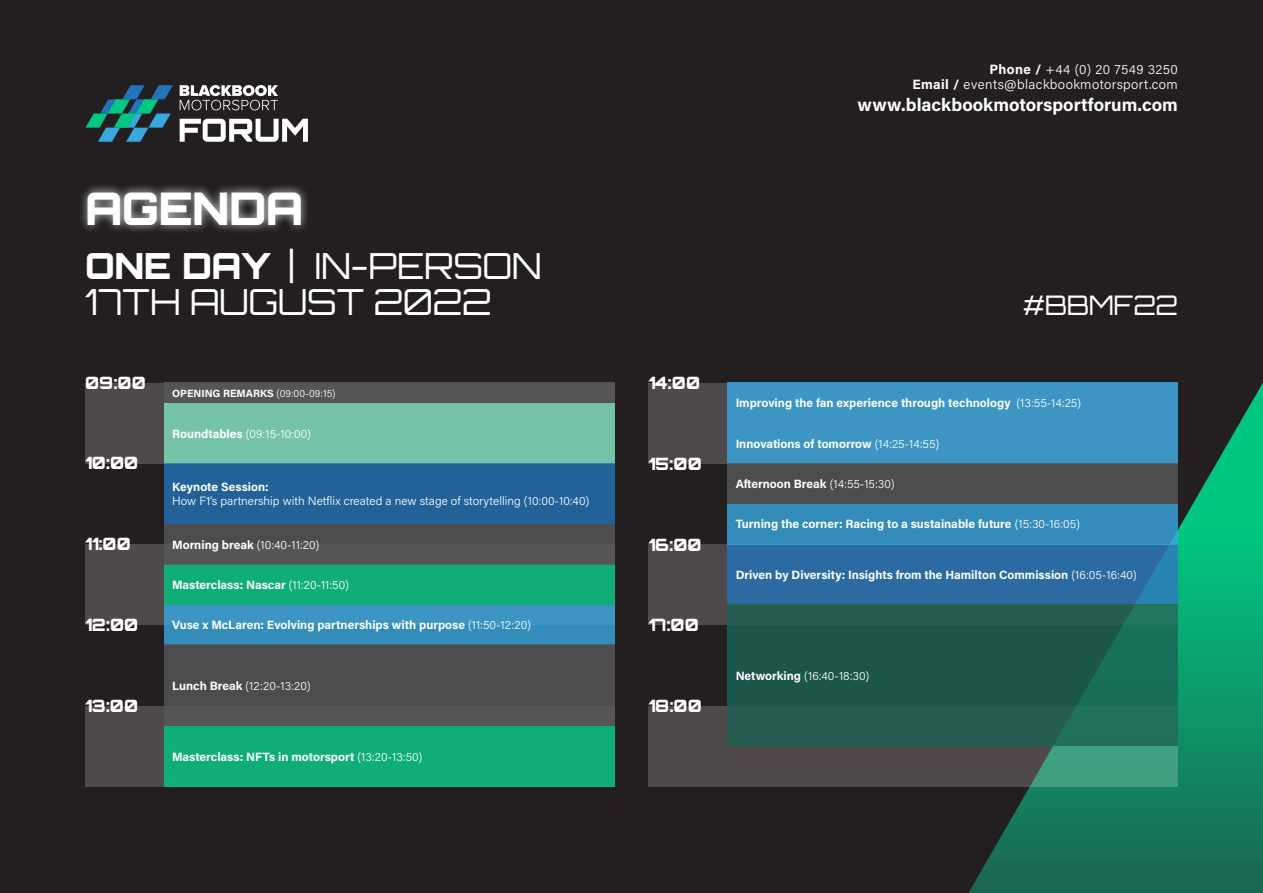
<style>
.page{position:relative;width:1263px;height:893px;background:#231f20}
.page>*{position:absolute;margin:0;border:0;box-sizing:border-box;transform-origin:0 0}
.t1{font:900 45px "Orbitron";letter-spacing:-.02em;color:#fff}
.t2{font:300 36px/36px "Orbitron";letter-spacing:-.015em;color:#fff}
.t3{font:300 27px "Orbitron";letter-spacing:-.01em;color:#fff}
.t4{font:700 18px "Acumin Pro";color:#fff}
.SPEAKER{font:900 17.1px "Orbitron";color:#fff}
.SPEAKER-2{font:900 16.95px "Orbitron";color:#fff}
.t5{font:300 13.5px "Acumin Pro";letter-spacing:.03em;color:#fff}
.SPEAKER-3{font:700 12px "Acumin Pro";color:#fff}
.SPEAKER-4{font:300 12px/14.4px "Acumin Pro";color:#fff}
.SPEAKER-5{font:700 10.5px "Acumin Pro";color:#fff}
.s1{font-weight:900}
.s2{font-weight:300}
.s3{font-weight:700}
</style>
<div class="page">
<svg style="left:968px;top:383px;width:295px;height:510px;background:#117e5b"></svg>
<div style="left:85px;top:383px;width:529px;height:80px;background:#4e4a4b"></div>
<div style="left:648px;top:383px;width:530px;height:80px;background:#4e4a4b"></div>
<div style="left:85px;top:544px;width:529px;height:81px;background:#4e4a4b"></div>
<div style="left:648px;top:544px;width:530px;height:81px;background:#4e4a4b"></div>
<div style="left:85px;top:706px;width:529px;height:81px;background:#4e4a4b"></div>
<svg style="left:648px;top:706px;width:530px;height:81px;background:#4a5c56"></svg>
<svg style="left:85px;top:85px;width:88px;height:57px"></svg>
<svg style="left:180px;top:119px;width:128px;height:23px"></svg>
<svg style="left:180px;top:85px;width:98px;height:25px"></svg>
<div style="left:78px;top:183px;width:232px;height:52px;background:#fff;opacity:.75"></div>
<div style="left:164px;top:383px;width:450px;height:20px;background:#57585a"></div>
<div style="left:164px;top:403px;width:450px;height:60px;background:#76c4a7"></div>
<div style="left:727px;top:383px;width:451px;height:40px;background:#3c95c2"></div>
<div style="left:727px;top:423px;width:451px;height:40px;background:#3c95c2"></div>
<div style="left:727px;top:463px;width:451px;height:41px;background:#4c4c4e"></div>
<div style="left:727px;top:544px;width:451px;height:61px;background:#2c6aa2"></div>
<div style="left:727px;top:605px;width:451px;height:141px;background:linear-gradient(to right,#215348,#1d6854)"></div>
<div style="left:727px;top:504px;width:451px;height:40px;background:#338cb9"></div>
<div style="left:164px;top:463px;width:450px;height:61px;background:#236299"></div>
<div style="left:164px;top:564px;width:450px;height:41px;background:#0fae77"></div>
<div style="left:164px;top:605px;width:450px;height:40px;background:#3790bd"></div>
<div style="left:164px;top:645px;width:450px;height:81px;background:#4c4c4e"></div>
<div style="left:164px;top:726px;width:450px;height:61px;background:#0fae77"></div>
<div style="left:164px;top:524px;width:450px;height:40px;background:#505052"></div>
<p class="t1" style="left:85px;top:181px;width:220px">AGENDA</p>
<p class="t2" style="left:85px;top:247px;width:458px"><span class="s1">ONE DAY</span> | IN-PERSON<br>17TH AUGUST 2022</p>
<p class="SPEAKER" style="left:85px;top:372px;width:62px">09:00</p>
<p class="SPEAKER" style="left:85px;top:453px;width:55px">10:00</p>
<p class="SPEAKER" style="left:85px;top:534px;width:47px">11:00</p>
<p class="SPEAKER-5" style="left:172px;top:386px;width:165px">OPENING REMARKS <span class="s2">(09:00-09:15)</span></p>
<p class="SPEAKER-4" style="left:172px;top:426px;width:140px"><span class="s3">Roundtables</span> (09:15-10:00)</p>
<p class="SPEAKER-4" style="left:172px;top:479px;width:419px"><span class="s3">Keynote Session:<br></span>How F1’s partnership with Netflix created a new stage of storytelling (10:00-10:40)</p>
<p class="SPEAKER-4" style="left:172px;top:537px;width:149px"><span class="s3">Morning break</span> (10:40-11:20)</p>
<p class="SPEAKER-2" style="left:648px;top:373px;width:53px">14:00</p>
<p class="SPEAKER-2" style="left:648px;top:453px;width:55px">15:00</p>
<p class="SPEAKER-2" style="left:648px;top:535px;width:55px">16:00</p>
<p class="SPEAKER-3" style="left:172px;top:576px;width:178px">Masterclass: Nascar <span class="s2">(11:20-11:50)</span></p>
<p class="SPEAKER-3" style="left:172px;top:617px;width:360px">Vuse x McLaren: Evolving partnerships with purpose <span class="s2">(11:50-12:20)</span></p>
<p class="SPEAKER" style="left:85px;top:615px;width:55px">12:00</p>
<p class="SPEAKER-2" style="left:648px;top:615px;width:52px">17:00</p>
<p class="SPEAKER" style="left:85px;top:696px;width:55px">13:00</p>
<p class="SPEAKER-4" style="left:172px;top:678px;width:140px"><span class="s3">Lunch Break</span> (12:20-13:20)</p>
<p class="SPEAKER-3" style="left:172px;top:748px;width:252px">Masterclass: NFTs in motorsport <span class="s2">(13:20-13:50)</span></p>
<p class="SPEAKER-2" style="left:648px;top:696px;width:55px">18:00</p>
<p class="t5" style="left:989px;top:60px;width:190px"><span class="s3">Phone /</span> +44 (0) 20 7549 3250</p>
<p class="t5" style="left:912px;top:75px;width:267px"><span class="s3">Email /</span> events@blackbookmotorsport.com</p>
<p class="t4" style="left:857px;top:92px;width:322px">www.blackbookmotorsportforum.com</p>
<p class="t3" style="left:1023px;top:288px;width:156px">#BBMF22</p>
<p class="SPEAKER-3" style="left:736px;top:395px;width:347px">Improving the fan experience through technology <span class="s2">(13:55-14:25)</span></p>
<p class="SPEAKER-3" style="left:736px;top:435px;width:205px">Innovations of tomorrow <span class="s2">(14:25-14:55)</span></p>
<p class="SPEAKER-3" style="left:736px;top:475px;width:160px">Afternoon Break <span class="s2">(14:55-15:30)</span></p>
<p class="SPEAKER-3" style="left:736px;top:516px;width:346px">Turning the corner: Racing to a sustainable future <span class="s2">(15:30-16:05)</span></p>
<p class="SPEAKER-3" style="left:736px;top:566px;width:402px">Driven by Diversity: Insights from the Hamilton Commission <span class="s2">(16:05-16:40)</span></p>
<p class="SPEAKER-4" style="left:736px;top:668px;width:135px"><span class="s3">Networking</span> (16:40-18:30)</p>
</div>
